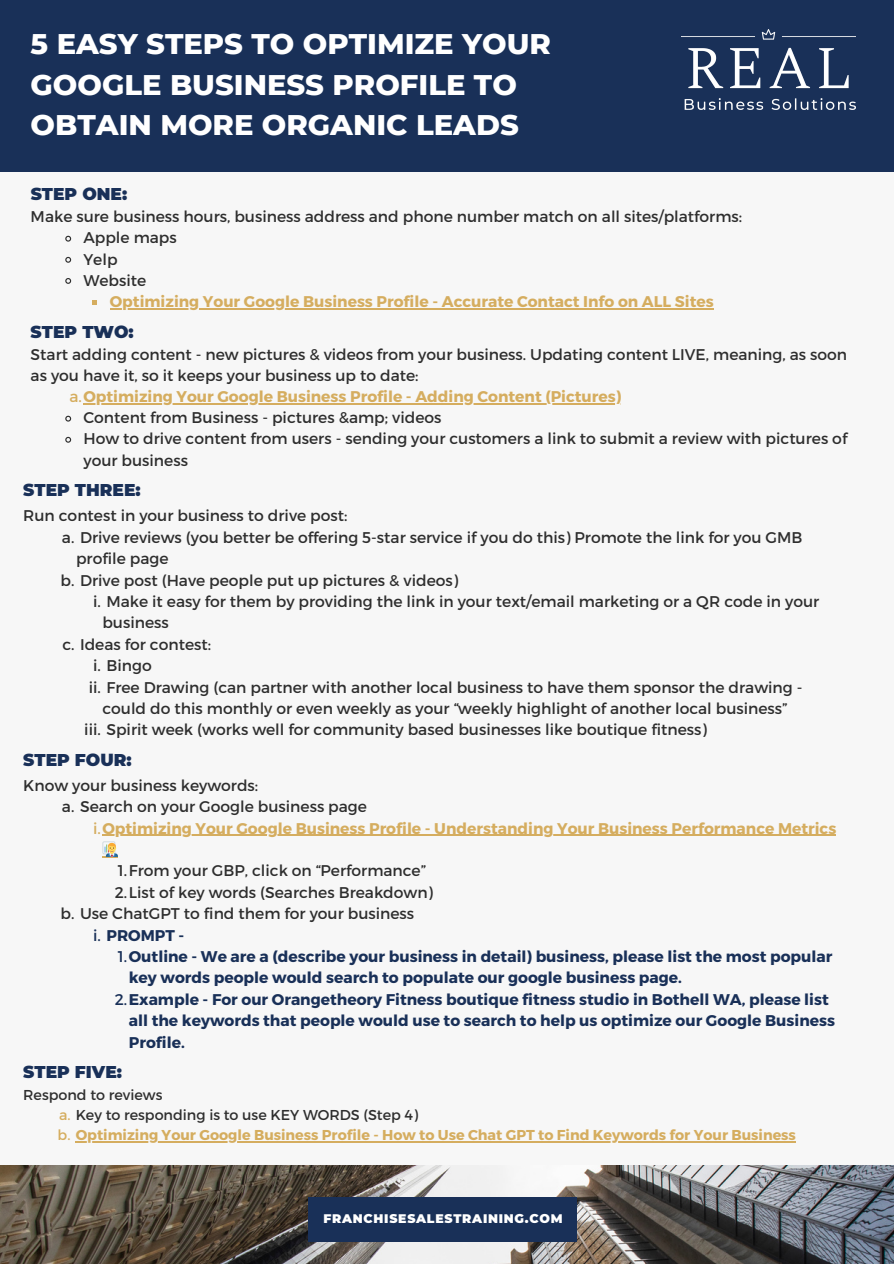
<style>
.page{position:relative;width:894px;height:1264px;background:#fff}
.page>*{position:absolute;margin:0;border:0;box-sizing:border-box;transform-origin:0 0}
.t1{font:800 28.95px/40.5px "Montserrat";color:#fff}
.t2{font:900 17.1px "Montserrat";color:#193058}
.t3{font:15.45px/21.5px "Montserrat";color:#2e2e2e}
.t4{font:700 15.45px/21.5px "Montserrat";color:#193058}
.t5{font:700 15.45px "Montserrat";color:#d5ad5f}
.t6{font:700 14.25px "Montserrat";color:#d5ad5f}
.t7{font:14.25px "Montserrat";color:#2e2e2e}
.t8{font:900 12.45px "Montserrat";letter-spacing:.06em;color:#fff}
.s1{font-weight:400}
.s2{color:#d5ad5f}
</style>
<div class="page">
<div style="left:0;top:0;width:893px;height:1263px;background:#f7f7f7"></div>
<div style="left:0;top:1px;width:893px;height:171px;background:#193058"></div>
<img style="left:0;top:1165px;width:893px;height:98px">
<div style="left:308px;top:1197px;width:269px;height:45px;background:#193058"></div>
<img style="left:681px;top:29px;width:173px;height:80px">
<svg style="left:65px;top:235px;width:7px;height:7px"></svg>
<svg style="left:65px;top:256px;width:7px;height:7px"></svg>
<svg style="left:65px;top:278px;width:7px;height:6px"></svg>
<svg style="left:92px;top:300px;width:4px;height:4px"></svg>
<hr style="left:110px;top:308px;width:603px;height:1px;background:#d5ad5f">
<hr style="left:83px;top:403px;width:538px;height:1px;background:#d5ad5f">
<svg style="left:65px;top:415px;width:7px;height:7px"></svg>
<svg style="left:65px;top:436px;width:7px;height:7px"></svg>
<hr style="left:102px;top:834px;width:734px;height:1px;background:#d5ad5f">
<svg style="left:102px;top:856px;width:16px;height:1px"></svg>
<hr style="left:76px;top:1141px;width:719px;height:1px;background:#d5ad5f">
<p class="t1" style="left:31px;top:24px;width:521px">5 EASY STEPS TO OPTIMIZE YOUR<br>GOOGLE BUSINESS PROFILE TO<br>OBTAIN MORE ORGANIC LEADS</p>
<p class="t2" style="left:31px;top:184px;width:98px">STEP ONE:</p>
<p class="t3" style="left:31px;top:205px;width:712px">Make sure business hours, business address and phone number match on all sites/platforms:</p>
<p class="t3" style="left:83px;top:226px;width:95px">Apple maps</p>
<p class="t3" style="left:83px;top:247px;width:36px">Yelp</p>
<p class="t3" style="left:83px;top:268px;width:64px">Website</p>
<p class="t5" style="left:110px;top:291px;width:605px">Optimizing Your Google Business Profile - Accurate Contact Info on ALL Sites</p>
<p class="t2" style="left:31px;top:321px;width:105px">STEP TWO:</p>
<p class="t3" style="left:31px;top:343px;width:817px">Start adding content - new pictures &amp; videos from your business. Updating content LIVE, meaning, as soon as you have it, so it keeps your business up to date:</p>
<p class="t5" style="left:69px;top:387px;width:553px"><span class="s1">a.</span>Optimizing Your Google Business Profile - Adding Content (Pictures)</p>
<p class="t3" style="left:83px;top:406px;width:359px">Content from Business - pictures &amp;amp; videos</p>
<p class="t3" style="left:83px;top:427px;width:765px">How to drive content from users - sending your customers a link to submit a review with pictures of your business</p>
<p class="t2" style="left:23px;top:480px;width:119px">STEP THREE:</p>
<p class="t3" style="left:23px;top:504px;width:325px">Run contest in your business to drive post:</p>
<p class="t3" style="left:76px;top:525px;width:727px;text-indent:-14px">a. Drive reviews (you better be offering 5-star service if you do this) Promote the link for you GMB profile page</p>
<p class="t3" style="left:60px;top:568px;width:399px">b. Drive post (Have people put up pictures &amp; videos)</p>
<p class="t3" style="left:102px;top:590px;width:718px;text-indent:-9px">i. Make it easy for them by providing the link in your text/email marketing or a QR code in your business</p>
<p class="t3" style="left:62px;top:632px;width:150px">c. Ideas for contest:</p>
<p class="t3" style="left:93px;top:654px;width:60px">i. Bingo</p>
<p class="t3" style="left:89px;top:675px;width:715px;text-align:center">ii. Free Drawing (can partner with another local business to have them sponsor the drawing - could do this monthly or even weekly as your “weekly highlight of another local business”</p>
<p class="t3" style="left:84px;top:718px;width:624px">iii. Spirit week (works well for community based businesses like boutique fitness)</p>
<p class="t2" style="left:23px;top:749px;width:110px">STEP FOUR:</p>
<p class="t3" style="left:23px;top:773px;width:236px">Know your business keywords:</p>
<p class="t3" style="left:62px;top:795px;width:306px">a. Search on your Google business page</p>
<p class="t5" style="left:93px;top:818px;width:744px"><span class="s1">i.</span>Optimizing Your Google Business Profile - Understanding Your Business Performance Metrics</p>
<p class="t3" style="left:118px;top:859px;width:309px">1.From your GBP, click on “Performance”</p>
<p class="t3" style="left:115px;top:880px;width:319px">2.List of key words (Searches Breakdown)</p>
<p class="t3" style="left:60px;top:902px;width:355px">b. Use ChatGPT to find them for your business</p>
<p class="t4" style="left:93px;top:923px;width:93px"><span class="s1">i.</span> PROMPT -</p>
<p class="t4" style="left:129px;top:945px;width:705px;text-indent:-11px"><span class="s1">1.</span>Outline - We are a (describe your business in detail) business, please list the most popular key words people would search to populate our google business page.</p>
<p class="t4" style="left:129px;top:987px;width:707px;text-indent:-14px"><span class="s1">2.</span>Example - For our Orangetheory Fitness boutique fitness studio in Bothell WA, please list all the keywords that people would use to search to help us optimize our Google Business<br>Profile.</p>
<p class="t2" style="left:23px;top:1061px;width:100px">STEP FIVE:</p>
<p class="t7" style="left:23px;top:1085px;width:141px">Respond to reviews</p>
<p class="t7" style="left:59px;top:1105px;width:360px"><span class="s2">a.</span> Key to responding is to use KEY WORDS (Step 4)</p>
<p class="t6" style="left:58px;top:1125px;width:739px"><span class="s1">b.</span> Optimizing Your Google Business Profile - How to Use Chat GPT to Find Keywords for Your Business</p>
<p class="t8" style="left:323px;top:1211px;width:241px">FRANCHISESALESTRAINING.COM</p>
</div>
